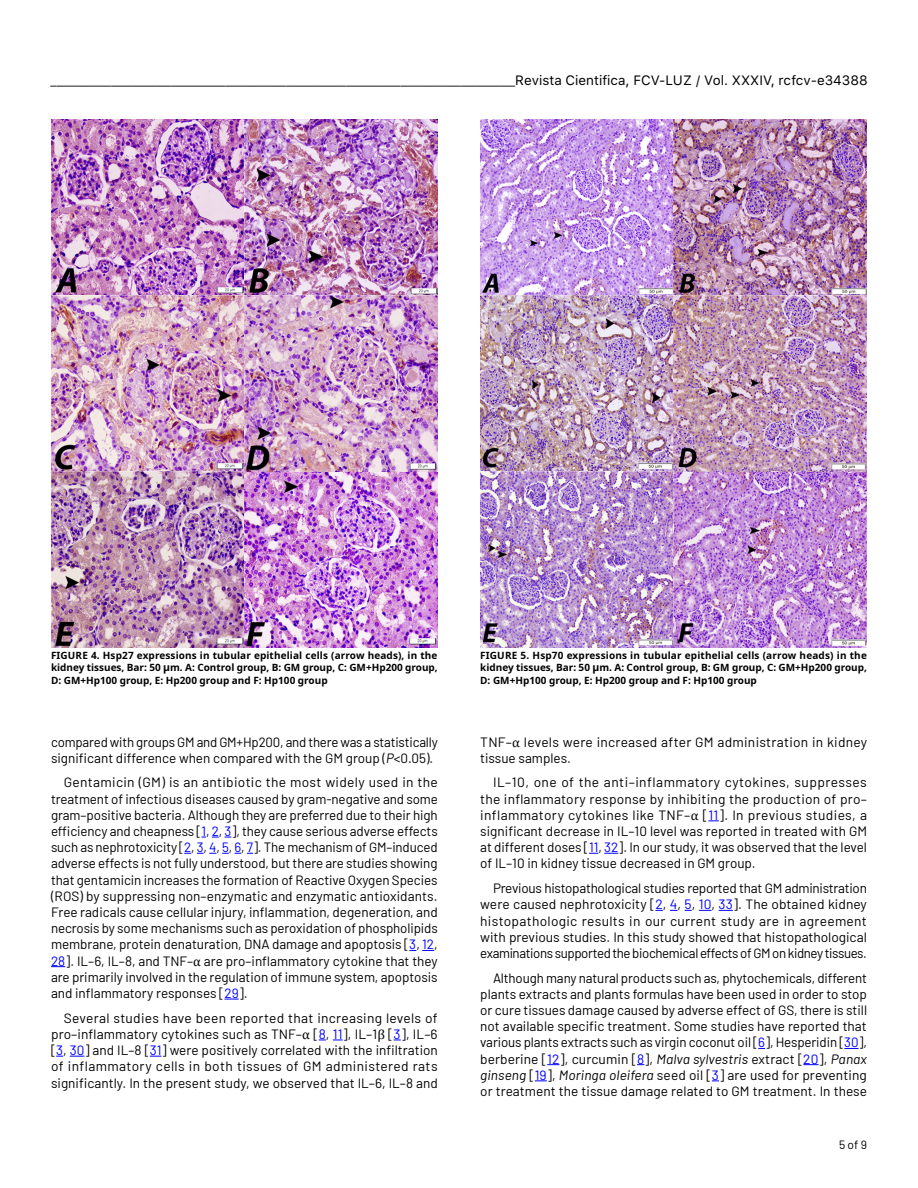
<style>
.page{position:relative;width:918px;height:1188px;background:#fff}
.page>*{position:absolute;margin:0;border:0;box-sizing:border-box;transform-origin:0 0}
.t1{font:13.5px/16.2px "Barlow";color:#000;text-align:justify}
.t2{font:13.5px "SFUI Text";color:#000}
.t3{font:13.5px/16.2px "Barlow";letter-spacing:.02em;color:#000}
.t4{font:12px "Barlow";color:#000}
.t5{font:700 10.05px/12.6px "Noto Sans";color:#000;text-align:justify}
.s1{font-size:10.5px}
.s2{font-style:italic}
.s3{color:#00f}
.s4{font-family:"Cambria Math"}
</style>
<div class="page">
<img style="left:51px;top:119px;width:387px;height:529px">
<img style="left:480px;top:119px;width:387px;height:529px">
<svg style="left:604px;top:853px;width:14px;height:1px"></svg>
<svg style="left:699px;top:910px;width:13px;height:1px"></svg>
<svg style="left:719px;top:910px;width:14px;height:1px"></svg>
<svg style="left:844px;top:1048px;width:15px;height:1px"></svg>
<svg style="left:547px;top:1064px;width:13px;height:1px"></svg>
<svg style="left:803px;top:1064px;width:16px;height:1px"></svg>
<svg style="left:535px;top:1081px;width:12px;height:1px"></svg>
<svg style="left:197px;top:853px;width:32px;height:1px"></svg>
<svg style="left:422px;top:950px;width:12px;height:1px"></svg>
<svg style="left:51px;top:966px;width:14px;height:1px"></svg>
<svg style="left:224px;top:999px;width:15px;height:1px"></svg>
<svg style="left:70px;top:1056px;width:14px;height:1px"></svg>
<p class="t2" style="left:51px;top:71px;width:818px">_____________________________________________________________________________Revista Cientifica, FCV-LUZ / Vol. XXXIV, rcfcv-e34388</p>
<p class="t5" style="left:51px;top:649px;width:388px">FIGURE 4. Hsp27 expressions in tubular epithelial cells (arrow heads), in the kidney tissues, Bar: 50 <span class="s1">μ</span>m. A: Control group, B: GM group, C: GM+Hp200 group, D: GM+Hp100 group, E: Hp200 group and F: Hp100 group</p>
<p class="t5" style="left:480px;top:649px;width:388px">FIGURE 5. Hsp70 expressions in tubular epithelial cells (arrow heads) in the kidney tissues, Bar: 50 <span class="s1">μ</span>m. A: Control group, B: GM group, C: GM+Hp200 group, D: GM+Hp100 group, E: Hp200 group and F: Hp100 group</p>
<p class="t1" style="left:51px;top:733px;width:388px">compared with groups GM and GM+Hp200, and there was a statistically significant difference when compared with the GM group (<span class="s2">P</span>&lt;0.05).</p>
<p class="t1" style="left:51px;top:773px;width:388px;text-indent:13px">Gentamicin (GM) is an antibiotic the most widely used in the treatment of infectious diseases caused by gram‐negative and some gram–positive bacteria. Although they are preferred due to their high efficiency and cheapness [<span class="s3">1</span>, <span class="s3">2</span>, <span class="s3">3</span>], they cause serious adverse effects such as nephrotoxicity [<span class="s3">2</span>, <span class="s3">3</span>, <span class="s3">4</span>, <span class="s3">5</span>, <span class="s3">6</span>, <span class="s3">7</span>]. The mechanism of GM–induced adverse effects is not fully understood, but there are studies showing that gentamicin increases the formation of Reactive Oxygen Species (ROS) by suppressing non–enzymatic and enzymatic antioxidants.<br>Free radicals cause cellular injury, inflammation, degeneration, and necrosis by some mechanisms such as peroxidation of phospholipids membrane, protein denaturation, DNA damage and apoptosis [<span class="s3">3</span>, <span class="s3">12</span>, <span class="s3">28</span>]. IL–6, IL–8, and TNF–<span class="s4">α</span> are pro–inflammatory cytokine that they are primarily involved in the regulation of immune system, apoptosis and inflammatory responses [<span class="s3">29</span>].</p>
<p class="t1" style="left:51px;top:1009px;width:388px;text-indent:13px">Several studies have been reported that increasing levels of pro–inflammatory cytokines such as TNF–<span class="s4">α</span> [<span class="s3">8</span>, <span class="s3">11</span>], IL–1<span class="s4">β</span> [<span class="s3">3</span>], IL–6 [<span class="s3">3</span>, <span class="s3">30</span>] and IL–8 [<span class="s3">31</span>] were positively correlated with the infiltration of inflammatory cells in both tissues of GM administered rats significantly. In the present study, we observed that IL–6, IL–8 and</p>
<p class="t3" style="left:480px;top:733px;width:388px">TNF–<span class="s4">α</span> levels were increased after GM administration in kidney tissue samples.</p>
<p class="t1" style="left:480px;top:773px;width:388px;text-indent:13px">IL–10, one of the anti–inflammatory cytokines, suppresses the inflammatory response by inhibiting the production of pro– inflammatory cytokines like TNF–<span class="s4">α</span> [<span class="s3">11</span>]. In previous studies, a significant decrease in IL–10 level was reported in treated with GM at different doses [<span class="s3">11</span>, <span class="s3">32</span>]. In our study, it was observed that the level of IL–10 in kidney tissue decreased in GM group.</p>
<p class="t1" style="left:480px;top:879px;width:388px;text-indent:13px">Previous histopathological studies reported that GM administration were caused nephrotoxicity [<span class="s3">2</span>, <span class="s3">4</span>, <span class="s3">5</span>, <span class="s3">10</span>, <span class="s3">33</span>]. The obtained kidney histopathologic results in our current study are in agreement with previous studies. In this study showed that histopathological examinations supported the biochemical effects of GM on kidney tissues.</p>
<p class="t1" style="left:480px;top:969px;width:388px;text-indent:13px">Although many natural products such as, phytochemicals, different plants extracts and plants formulas have been used in order to stop or cure tissues damage caused by adverse effect of GS, there is still not available specific treatment. Some studies have reported that various plants extracts such as virgin coconut oil [<span class="s3">6</span>], Hesperidin [<span class="s3">30</span>], berberine [<span class="s3">12</span>], curcumin [<span class="s3">8</span>], <span class="s2">Malva sylvestris</span> extract [<span class="s3">20</span>], <span class="s2">Panax ginseng</span> [<span class="s3">19</span>], <span class="s2">Moringa oleifera</span> seed oil [<span class="s3">3</span>] are used for preventing or treatment the tissue damage related to GM treatment. In these</p>
<p class="t4" style="left:839px;top:1136px;width:29px">5 of 9</p>
</div>
